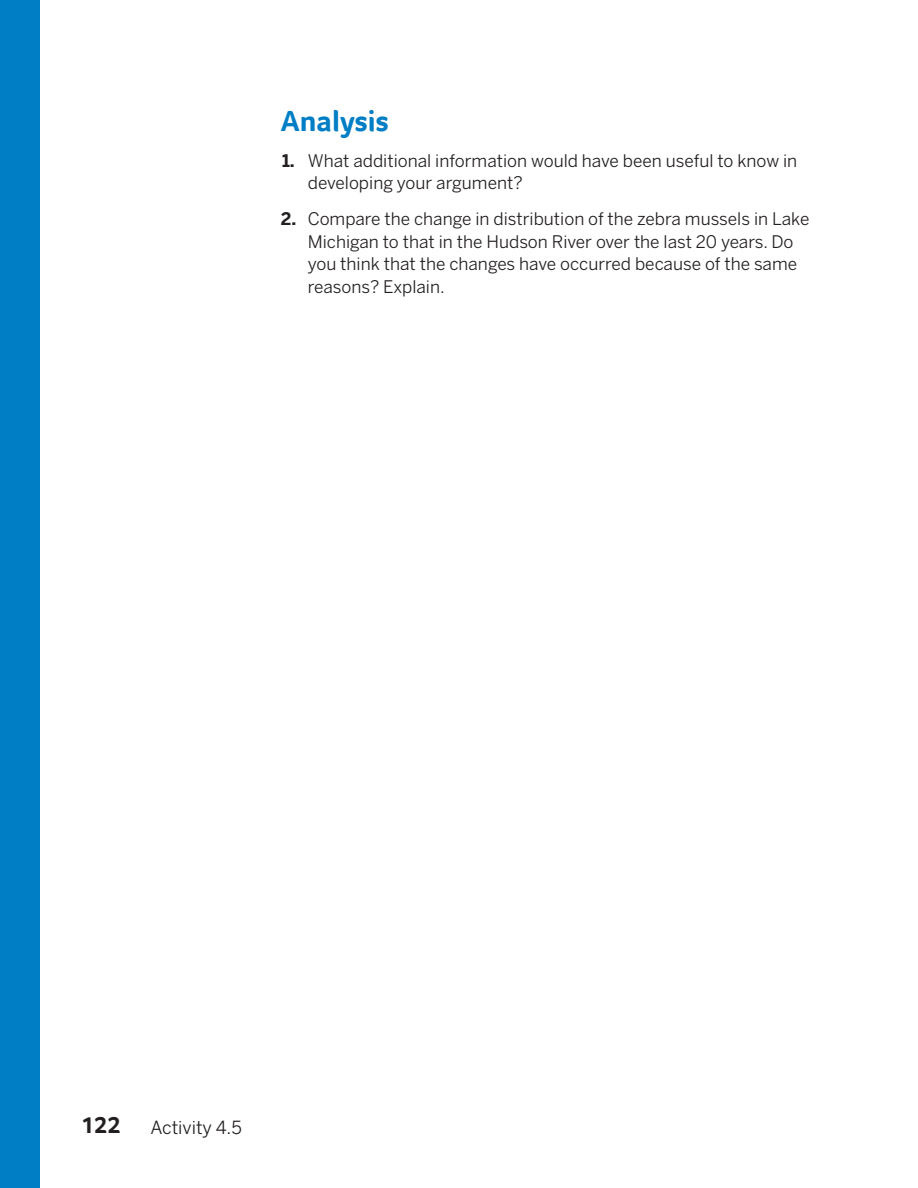
<style>
.page{position:relative;width:918px;height:1188px;background:#fff}
.page>*{position:absolute;margin:0;border:0;box-sizing:border-box;transform-origin:0 0}
.Section_Header{font:700 30px "Foco";color:#007ec5}
.t1{font:700 24px "Foco";color:#231f20}
.t2{font:18px "Benton Sans";color:#231f20}
.t3{font:17.25px/22.5px "Benton Sans";color:#231f20}
.s1{font-weight:700}
</style>
<div class="page">
<div style="left:0;top:0;width:40px;height:1188px;background:#007ec5"></div>
<p class="Section_Header" style="left:281px;top:101px;width:109px">Analysis</p>
<p class="t3" style="left:308px;top:149px;width:491px;text-indent:-26px"><span class="s1">1.</span> What additional information would have been useful to know in developing your argument?</p>
<p class="t3" style="left:308px;top:207px;width:503px;text-indent:-27px"><span class="s1">2.</span> Compare the change in distribution of the zebra mussels in Lake Michigan to that in the Hudson River over the last 20 years. Do you think that the changes have occurred because of the same reasons? Explain.</p>
<h2 class="t1" style="left:81px;top:1109px;width:41px">122</h2>
<p class="t2" style="left:150px;top:1117px;width:93px">Activity 4.5</p>
</div>
